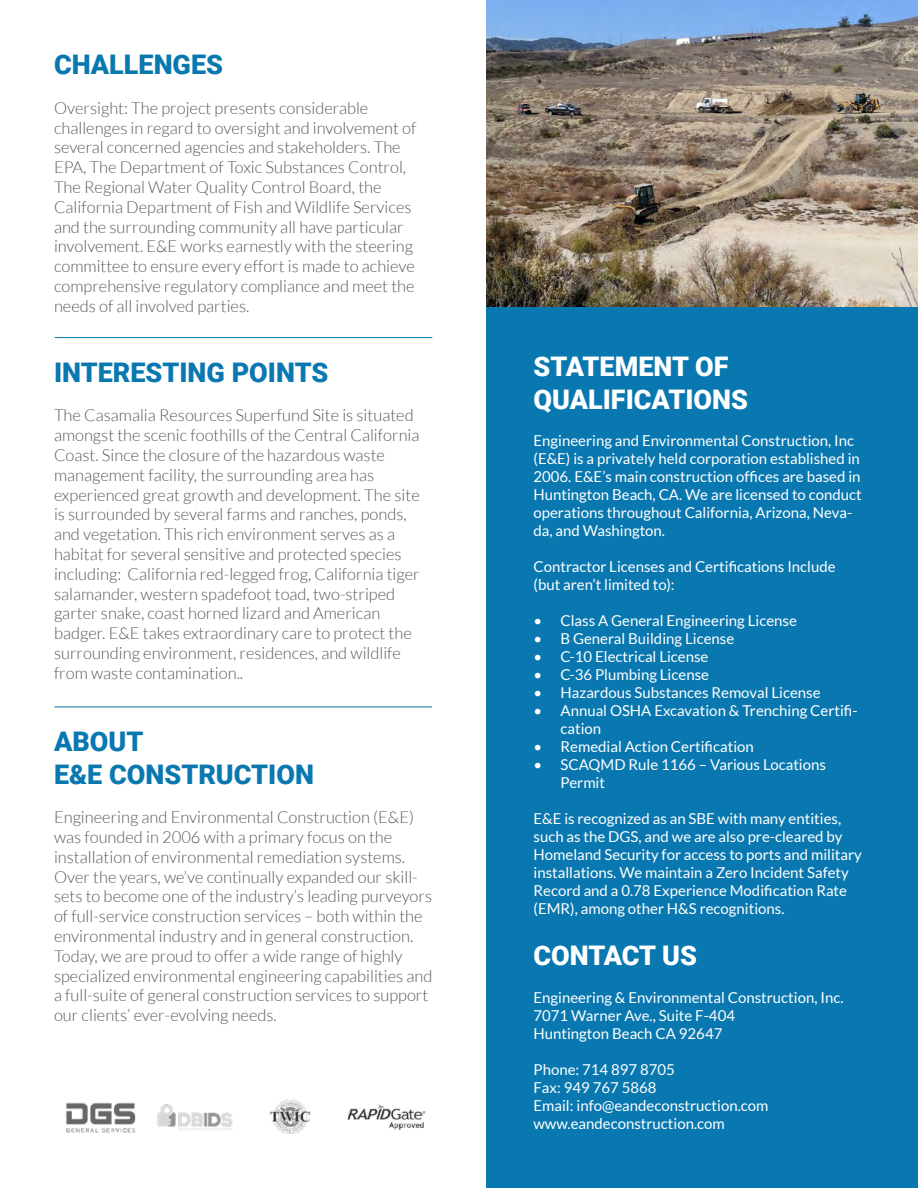
<style>
.page{position:relative;width:918px;height:1188px;background:#fff}
.page>*{position:absolute;margin:0;border:0;box-sizing:border-box;transform-origin:0 0}
.t1{font:900 27px/32.4px "Roboto";color:#0978b0}
.t2{font:900 27px/32.4px "Roboto";color:#fff}
.t3{font:300 16.5px/19.8px "Lato";color:#58595b}
.t4{font:15px/18px "Lato";color:#fff}
</style>
<div class="page">
<img style="left:486px;top:0;width:432px;height:308px">
<div style="left:486px;top:308px;width:432px;height:880px;background:#0978b0"></div>
<img style="left:157px;top:1104px;width:76px;height:27px">
<img style="left:269px;top:1099px;width:42px;height:35px">
<img style="left:347px;top:1104px;width:79px;height:27px">
<img style="left:65px;top:1102px;width:71px;height:31px">
<hr style="left:55px;top:337px;width:377px;height:1px;background:#0978b0">
<hr style="left:54px;top:707px;width:378px;height:1px;background:#0978b0">
<h1 class="t1" style="left:54px;top:47px;width:171px">CHALLENGES</h1>
<p class="t3" style="left:54px;top:98px;width:364px">Oversight: The project presents considerable challenges in regard to oversight and involvement of several concerned agencies and stakeholders. The EPA, The Department of Toxic Substances Control, The Regional Water Quality Control Board, the California Department of Fish and Wildlife Services and the surrounding community all have particular involvement. E&amp;E works earnestly with the steering committee to ensure every effort is made to achieve comprehensive regulatory compliance and meet the needs of all involved parties.</p>
<h1 class="t1" style="left:54px;top:355px;width:276px">INTERESTING POINTS</h1>
<p class="t3" style="left:54px;top:406px;width:367px">The Casamalia Resources Superfund Site is situated amongst the scenic foothills of the Central California Coast. Since the closure of the hazardous waste management facility, the surrounding area has experienced great growth and development. The site is surrounded by several farms and ranches, ponds, and vegetation. This rich environment serves as a habitat for several sensitive and protected species including: California red-legged frog, California tiger salamander, western spadefoot toad, two-striped garter snake, coast horned lizard and American badger. E&amp;E takes extraordinary care to protect the surrounding environment, residences, and wildlife from waste contamination..</p>
<h1 class="t1" style="left:54px;top:724px;width:262px">ABOUT<br>E&amp;E CONSTRUCTION</h1>
<p class="t3" style="left:54px;top:807px;width:380px">Engineering and Environmental Construction (E&amp;E) was founded in 2006 with a primary focus on the installation of environmental remediation systems.<br>Over the years, we’ve continually expanded our skill&shy;sets to become one of the industry’s leading purveyors of full-service construction services – both within the environmental industry and in general construction.<br>Today, we are proud to offer a wide range of highly specialized environmental engineering capabilities and a full-suite of general construction services to support our clients’ ever-evolving needs.</p>
<h1 class="t2" style="left:534px;top:349px;width:216px">STATEMENT OF<br>QUALIFICATIONS</h1>
<p class="t4" style="left:534px;top:432px;width:330px">Engineering and Environmental Construction, Inc (E&amp;E) is a privately held corporation established in 2006. E&amp;E’s main construction offices are based in Huntington Beach, CA. We are licensed to conduct operations throughout California, Arizona, Neva&shy;da, and Washington.</p>
<p class="t4" style="left:534px;top:558px;width:304px">Contractor Licenses and Certifications Include (but aren’t limited to):</p>
<p class="t4" style="left:534px;top:612px;width:265px">• Class A General Engineering License</p>
<p class="t4" style="left:534px;top:630px;width:202px">• B General Building License</p>
<p class="t4" style="left:534px;top:648px;width:177px">• C-10 Electrical License</p>
<p class="t4" style="left:534px;top:666px;width:177px">• C-36 Plumbing License</p>
<p class="t4" style="left:534px;top:684px;width:289px">• Hazardous Substances Removal License</p>
<p class="t4" style="left:561px;top:702px;width:299px;text-indent:-27px">• Annual OSHA Excavation &amp; Trenching Certifi&shy;cation</p>
<p class="t4" style="left:534px;top:738px;width:222px">• Remedial Action Certification</p>
<p class="t4" style="left:561px;top:756px;width:267px;text-indent:-27px">• SCAQMD Rule 1166 – Various Locations<br>Permit</p>
<p class="t4" style="left:534px;top:810px;width:330px">E&amp;E is recognized as an SBE with many entities, such as the DGS, and we are also pre-cleared by Homeland Security for access to ports and military installations. We maintain a Zero Incident Safety Record and a 0.78 Experience Modification Rate (EMR), among other H&amp;S recognitions.</p>
<h1 class="t2" style="left:534px;top:938px;width:165px">CONTACT US</h1>
<p class="t4" style="left:534px;top:988px;width:312px">Engineering &amp; Environmental Construction, Inc.<br>7071 Warner Ave., Suite F-404<br>Huntington Beach CA 92647</p>
<p class="t4" style="left:534px;top:1060px;width:237px">Phone: 714 897 8705<br>Fax: 949 767 5868<br>Email: info@eandeconstruction.com www.eandeconstruction.com</p>
</div>
